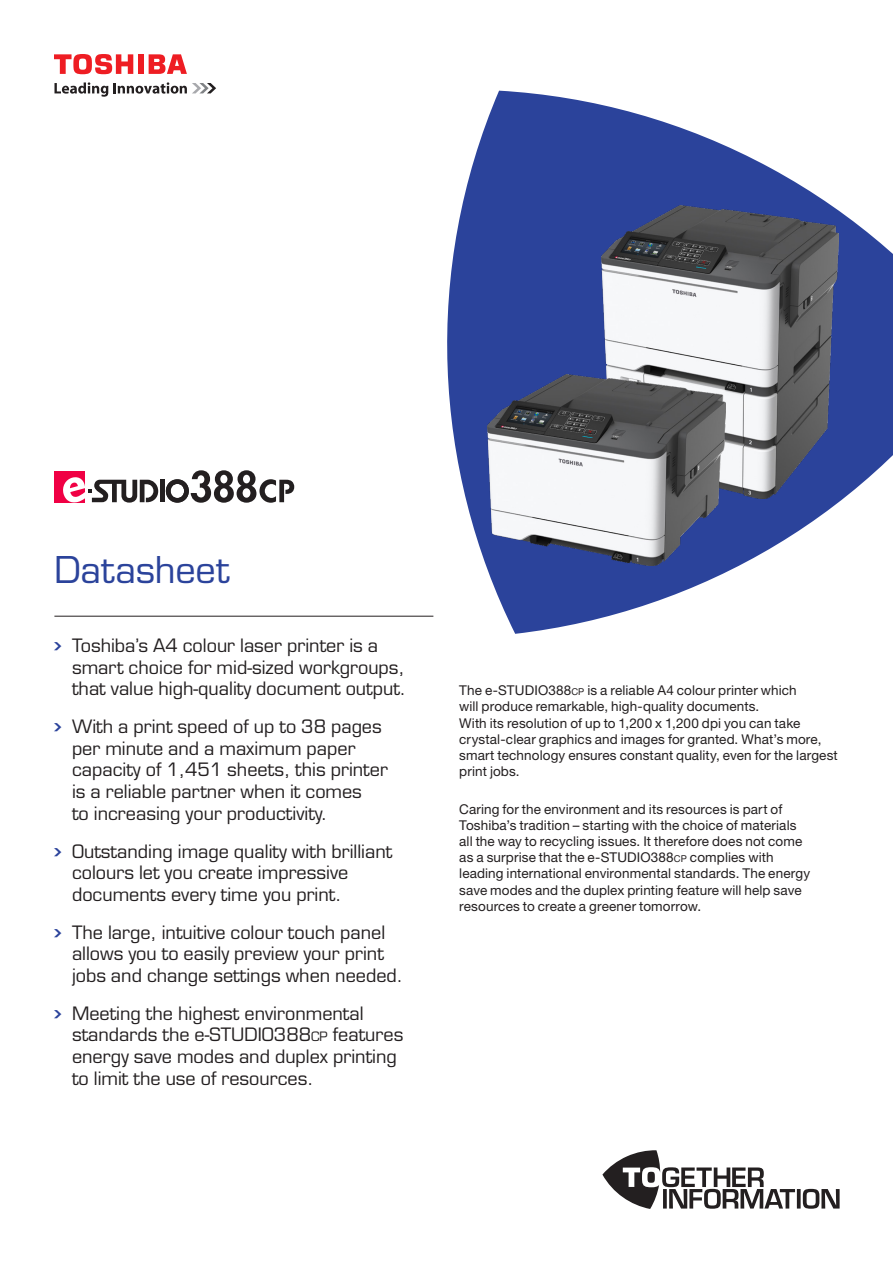
<style>
.page{position:relative;width:893px;height:1263px;background:#fff}
.page>*{position:absolute;margin:0;border:0;box-sizing:border-box;transform-origin:0 0}
.Collateral_type{font:36px "Eurostile LT Std";letter-spacing:-.005em;color:#2b439b}
.Highlight_bullets_BL{font:18px/21.6px "Eurostile LT Std";color:#231f20}
.Main_text_BLACK{font:13.5px/16.2px "Helvetica Neue LT Std";letter-spacing:.01em;color:#231f20}
.s1{font-family:"Chevron";font-size:21px;color:#2b439b}
.s2{font-size:12.6px}
.s3{font-size:9.45px}
</style>
<div class="page">
<svg style="left:54px;top:82px;width:162px;height:15px"></svg>
<div style="left:138px;top:54px;width:6px;height:20px;background:#ee1d23"></div>
<svg style="left:149px;top:54px;width:38px;height:20px"></svg>
<svg style="left:54px;top:54px;width:79px;height:20px"></svg>
<svg style="left:422px;top:91px;width:471px;height:543px;fill:#2b439b"></svg>
<hr style="left:54px;top:616px;width:379px;height:1px;background:#231f20">
<svg style="left:602px;top:1150px;width:238px;height:59px"></svg>
<div style="left:54px;top:471px;width:31px;height:31px;background:#f00044"></div>
<div style="left:160px;top:480px;width:5px;height:22px;background:#231f20"></div>
<svg style="left:63px;top:477px;width:95px;height:25px"></svg>
<svg style="left:166px;top:470px;width:128px;height:32px"></svg>
<img style="left:602px;top:205px;width:237px;height:293px">
<img style="left:488px;top:375px;width:238px;height:191px">
<p class="Collateral_type" style="left:54px;top:548px;width:177px">Datasheet</p>
<p class="Highlight_bullets_BL" style="left:72px;top:635px;width:336px;text-indent:-18px"><span class="s1">•</span> Toshiba’s A4 colour laser printer is a smart choice for mid-sized workgroups, that value high-quality document output.</p>
<p class="Highlight_bullets_BL" style="left:72px;top:716px;width:318px;text-indent:-18px"><span class="s1">•</span> With a print speed of up to 38 pages per minute and a maximum paper capacity of 1,451 sheets, this printer is a reliable partner when it comes<br>to increasing your productivity.</p>
<p class="Highlight_bullets_BL" style="left:72px;top:840px;width:322px;text-indent:-18px"><span class="s1">•</span> Outstanding image quality with brilliant colours let you create impressive documents every time you print.</p>
<p class="Highlight_bullets_BL" style="left:72px;top:921px;width:333px;text-indent:-18px"><span class="s1">•</span> The large, intuitive colour touch panel allows you to easily preview your print jobs and change settings when needed.</p>
<p class="Highlight_bullets_BL" style="left:72px;top:1002px;width:333px;text-indent:-18px"><span class="s1">•</span> Meeting the highest environmental standards the e-STUDIO388<span class="s2">cp</span> features energy save modes and duplex printing to limit the use of resources.</p>
<p class="Main_text_BLACK" style="left:459px;top:682px;width:380px">The e-STUDIO388<span class="s3">cp</span> is a reliable A4 colour printer which<br>will produce remarkable, high-quality documents.<br>With its resolution of up to 1,200 x 1,200 dpi you can take crystal-clear graphics and images for granted. What’s more, smart technology ensures constant quality, even for the largest print jobs.</p>
<p class="Main_text_BLACK" style="left:459px;top:800px;width:352px">Caring for the environment and its resources is part of Toshiba’s tradition – starting with the choice of materials all the way to recycling issues. It therefore does not come as a surprise that the e-STUDIO388<span class="s3">cp</span> complies with leading international environmental standards. The energy save modes and the duplex printing feature will help save resources to create a greener tomorrow.</p>
</div>
